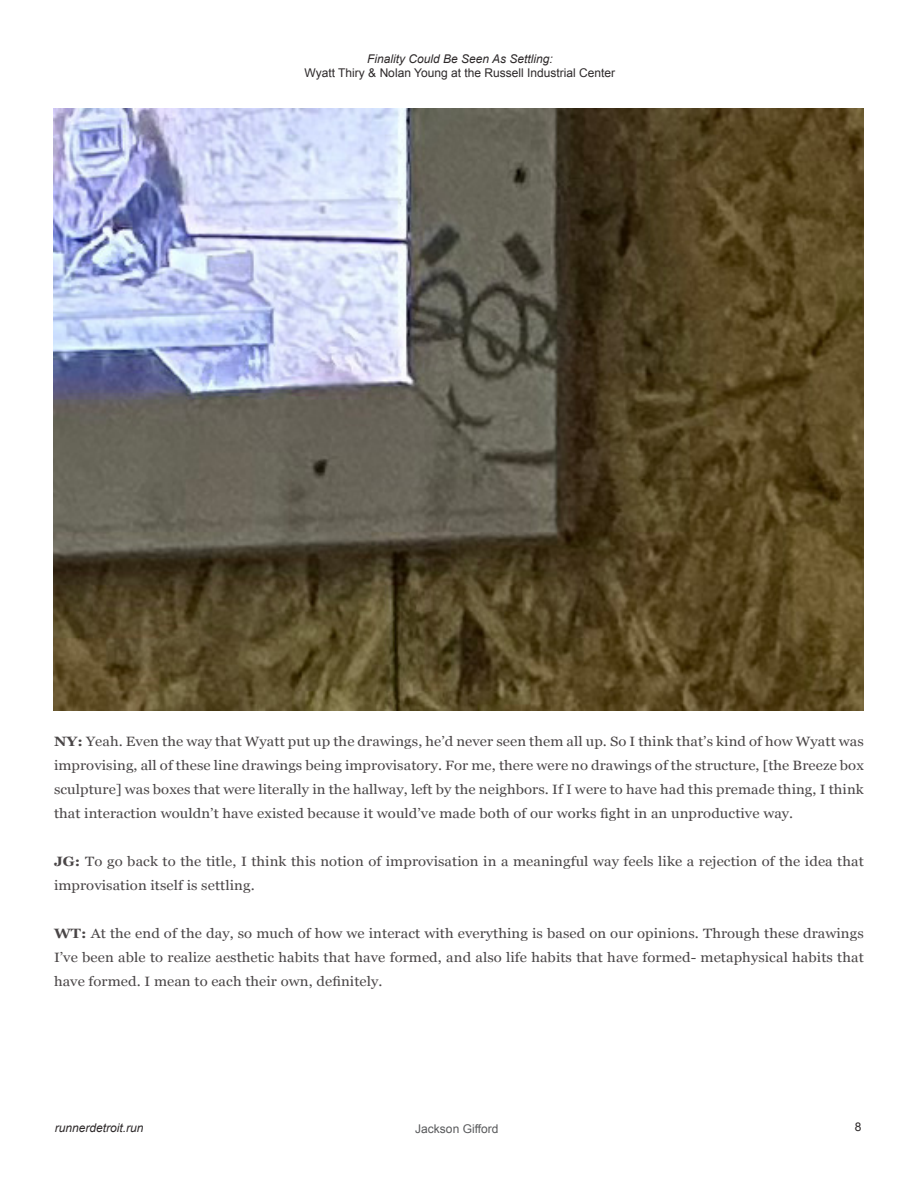
<style>
.page{position:relative;width:918px;height:1188px;background:#fff}
.page>*{position:absolute;margin:0;border:0;box-sizing:border-box;transform-origin:0 0}
.t1{font:13.5px/24px "Georgia";letter-spacing:.005em;color:#4a4647;text-align:justify;scale:1.1 1}
.t2{font:12px "Arial";color:#2d292a}
.t3{font:italic 12px "Arial";color:#2d292a}
.t4{font:12px "Arial";color:#58595b}
.s1{font-weight:700}
</style>
<div class="page">
<img style="left:54px;top:108px;width:810px;height:603px">
<p class="t3" style="left:367px;top:51px;width:187px">Finality Could Be Seen As Settling:</p>
<p class="t2" style="left:305px;top:65px;width:312px">Wyatt Thiry &amp; Nolan Young at the Russell Industrial Center</p>
<p class="t1" style="left:54px;top:729px;width:738px"><span class="s1">NY:</span> Yeah. Even the way that Wyatt put up the drawings, he’d never seen them all up. So I think that’s kind of how Wyatt was improvising, all of these line drawings being improvisatory. For me, there were no drawings of the structure, [the Breeze box sculpture] was boxes that were literally in the hallway, left by the neighbors. If I were to have had this premade thing, I think that interaction wouldn’t have existed because it would’ve made both of our works fight in an unproductive way.</p>
<p class="t1" style="left:54px;top:849px;width:738px"><span class="s1">JG:</span> To go back to the title, I think this notion of improvisation in a meaningful way feels like a rejection of the idea that improvisation itself is settling.</p>
<p class="t1" style="left:54px;top:921px;width:738px"><span class="s1">WT:</span> At the end of the day, so much of how we interact with everything is based on our opinions. Through these drawings I’ve been able to realize aesthetic habits that have formed, and also life habits that have formed- metaphysical habits that have formed. I mean to each their own, definitely.</p>
<p class="t3" style="left:55px;top:1120px;width:90px">runnerdetroit.run</p>
<p class="t4" style="left:415px;top:1121px;width:85px">Jackson Gifford</p>
<p class="t2" style="left:855px;top:1119px;width:8px">8</p>
</div>
